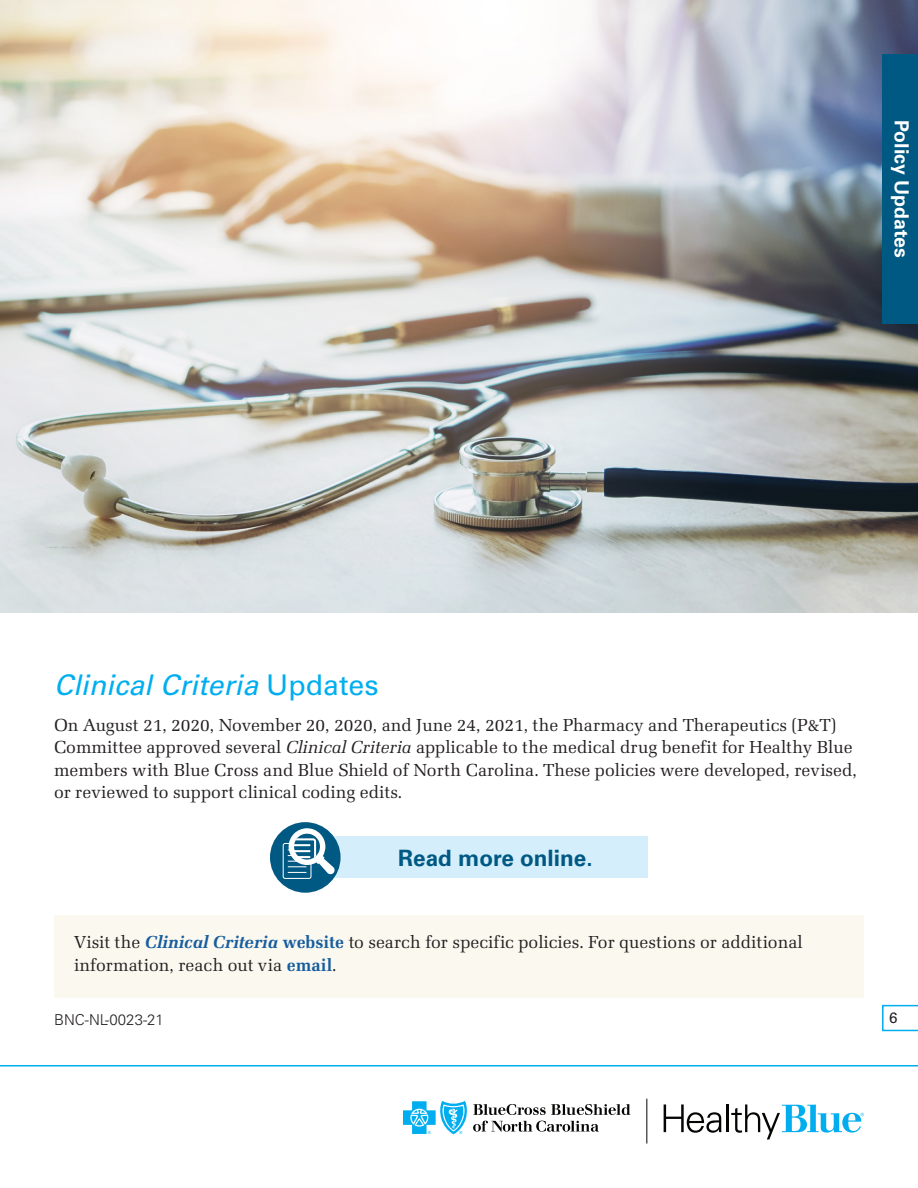
<style>
.page{position:relative;width:918px;height:1188px;background:#fff}
.page>*{position:absolute;margin:0;border:0;box-sizing:border-box;transform-origin:0 0}
.NC_NC_Title_Header{font:italic 28.5px "Univers LT Std";color:#00aeef}
.NC_Inline_SubHead_Bl{font:700 22.5px "Univers LT Std";color:#005983}
.NC_Inline_SubHead_Go{font:700 19.5px "Univers LT Std";color:#fff}
.NC_NL_Body_Copy{font:18px/22.5px "Latino URW";color:#231f20}
.NC_NL_Job_ID{font:300 15px "Univers LT Std";color:#231f20}
.NC_NL_Body_Copy-2{font:15px "Univers LT Std";color:#231f20}
.s1{font-style:normal}
.s2{font-style:italic}
.s3{font-weight:700;font-style:italic;color:#175d9e}
.s4{font-weight:700;color:#175d9e}
</style>
<div class="page">
<img style="left:0;top:0;width:918px;height:612px">
<div style="left:882px;top:54px;width:36px;height:270px;background:#005983"></div>
<svg style="left:403px;top:1101px;width:227px;height:33px"></svg>
<hr style="left:646px;top:1099px;width:1px;height:45px;background:#040503">
<svg style="left:664px;top:1104px;width:57px;height:29px"></svg>
<hr style="left:726px;top:1104px;width:2px;height:28px;background:#040503">
<svg style="left:731px;top:1104px;width:133px;height:35px"></svg>
<hr style="left:0;top:1065px;width:918px;height:1px;background:#00aeef">
<svg style="left:882px;top:1005px;width:36px;height:26px"></svg>
<div style="left:54px;top:915px;width:810px;height:83px;background:#fbf8f0"></div>
<div style="left:302px;top:837px;width:346px;height:41px;background:#d4effb"></div>
<div style="left:270px;top:822px;width:71px;height:71px;background:#005983;border-radius:50%"></div>
<svg style="left:283px;top:828px;width:52px;height:51px"></svg>
<p class="NC_Inline_SubHead_Go" style="left:913px;top:120px;width:139px;rotate:90deg">Policy Updates</p>
<p class="NC_NC_Title_Header" style="left:54px;top:668px;width:326px">Clinical Criteria <span class="s1">Updates</span></p>
<p class="NC_NL_Body_Copy" style="left:54px;top:713px;width:804px">On August 21, 2020, November 20, 2020, and June 24, 2021, the Pharmacy and Therapeutics (P&amp;T)<br>Committee approved several <span class="s2">Clinical Criteria</span> applicable to the medical drug benefit for Healthy Blue members with Blue Cross and Blue Shield of North Carolina. These policies were developed, revised, or reviewed to support clinical coding edits.</p>
<p class="NC_Inline_SubHead_Bl" style="left:398px;top:844px;width:196px">Read more online.</p>
<p class="NC_NL_Body_Copy" style="left:74px;top:931px;width:730px">Visit the <span class="s3">Clinical Criteria</span> <span class="s4">website</span> to search for specific policies. For questions or additional information, reach out via <span class="s4">email</span>.</p>
<p class="NC_NL_Job_ID" style="left:54px;top:1010px;width:111px">BNC-NL-0023-21</p>
<p class="NC_NL_Body_Copy-2" style="left:889px;top:1009px;width:10px">6</p>
</div>
